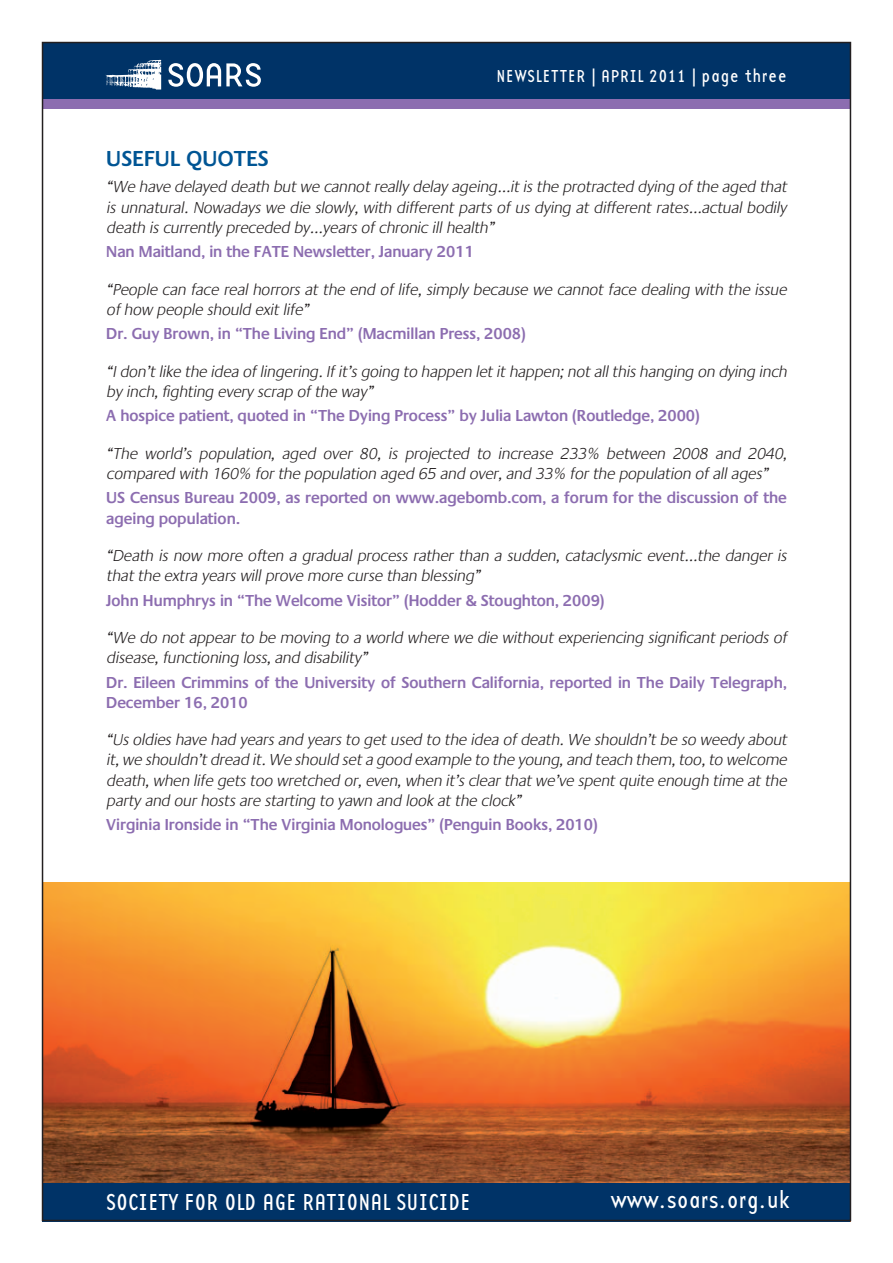
<style>
.page{position:relative;width:893px;height:1263px;background:#fff}
.page>*{position:absolute;margin:0;border:0;box-sizing:border-box;transform-origin:0 0}
.t1{font:24px "Base Twelve Sans";color:#fff}
.t2{font:600 22.5px "Praxis";letter-spacing:.015em;color:#005594}
.t3{font:18px "Base Twelve Sans";letter-spacing:.025em;color:#fff}
.t4{font:italic 300 16.5px/20.2px "Praxis";color:#231f20}
.t5{font:600 16.5px/20.2px "Praxis";color:#8c6db0}
</style>
<div class="page">
<div style="left:43px;top:43px;width:807px;height:62px;background:#003367"></div>
<div style="left:43px;top:99px;width:807px;height:10px;background:#8c6db0"></div>
<svg style="left:168px;top:63px;width:93px;height:24px"></svg>
<svg style="left:106px;top:60px;width:55px;height:30px"></svg>
<img style="left:45px;top:882px;width:803px;height:301px">
<div style="left:43px;top:1183px;width:807px;height:38px;background:#003367"></div>
<p class="t3" style="left:496px;top:64px;width:292px">NEWSLETTER | APRIL 2011 | page three</p>
<h2 class="t2" style="left:106px;top:146px;width:164px">Useful Quotes</h2>
<p class="t4" style="left:106px;top:177px;width:685px;text-align:justify">“We have delayed death butwe cannotreally delay ageing…itis the protracted dying ofthe aged that is unnatural. Nowadays we die slowly, with different parts of us dying at different rates…actual bodily death is currently preceded by…years ofchronic illhealth”</p>
<p class="t5" style="left:106px;top:242px;width:158px">Nan Maitland, in the FATE</p>
<p class="t5" style="left:293px;top:242px;width:182px">Newsletter, January 2011</p>
<p class="t4" style="left:106px;top:279px;width:685px">“People can face real horrors at the end of life, simply because we cannot face dealing with the issue ofhow people should exitlife”</p>
<p class="t5" style="left:106px;top:324px;width:421px">Dr. Guy Brown, in “The Living End” (Macmillan Press, 2008)</p>
<p class="t4" style="left:106px;top:361px;width:685px">“Idon’tlike the idea oflingering.Ifit’s going to happen letithappen;notallthis hanging on dying inch by inch,fighting every scrap ofthe way”</p>
<p class="t5" style="left:106px;top:406px;width:595px">A hospice patient, quoted in “The Dying Process” by Julia Lawton (Routledge, 2000)</p>
<p class="t4" style="left:106px;top:443px;width:685px">“The world’s population, aged over 80, is projected to increase 233% between 2008 and 2040, compared with 160% forthe population aged 65 and over,and 33% forthe population ofallages”</p>
<p class="t5" style="left:106px;top:488px;width:682px">US Census Bureau 2009, as reported on www.agebomb.com, a forum for the discussion of the ageing population.</p>
<p class="t4" style="left:106px;top:546px;width:685px">“Death is now more often a gradual process rather than a sudden, cataclysmic event…the danger is thatthe extra years willprove more curse than blessing”</p>
<p class="t5" style="left:106px;top:590px;width:500px">John Humphrys in “The Welcome Visitor” (Hodder &amp; Stoughton, 2009)</p>
<p class="t4" style="left:106px;top:628px;width:685px">“We do not appear to be moving to a world where we die without experiencing significant periods of disease,functioning loss,and disability”</p>
<p class="t5" style="left:106px;top:672px;width:682px">Dr. Eileen Crimmins of the University of Southern California, reported in The Daily Telegraph,<br>December 16, 2010</p>
<p class="t4" style="left:106px;top:730px;width:685px;text-align:justify">“Us oldies have had years and years to getused to the idea ofdeath.We shouldn’tbe so weedy about it,we shouldn’tdread it.We should seta good example to the young,and teach them,too,to welcome death,when life gets too wretched or,even,when it’s clearthatwe’ve spentquite enough time atthe party and ourhosts are starting to yawn and look atthe clock”</p>
<p class="t5" style="left:106px;top:815px;width:493px">Virginia Ironside in “The Virginia Monologues” (Penguin Books, 2010)</p>
<h1 class="t1" style="left:106px;top:1187px;width:366px">SOCIETY FOR OLD AGE RATIONAL SUICIDE</h1>
<h1 class="t1" style="left:611px;top:1185px;width:182px">www.soars.org.uk</h1>
</div>
